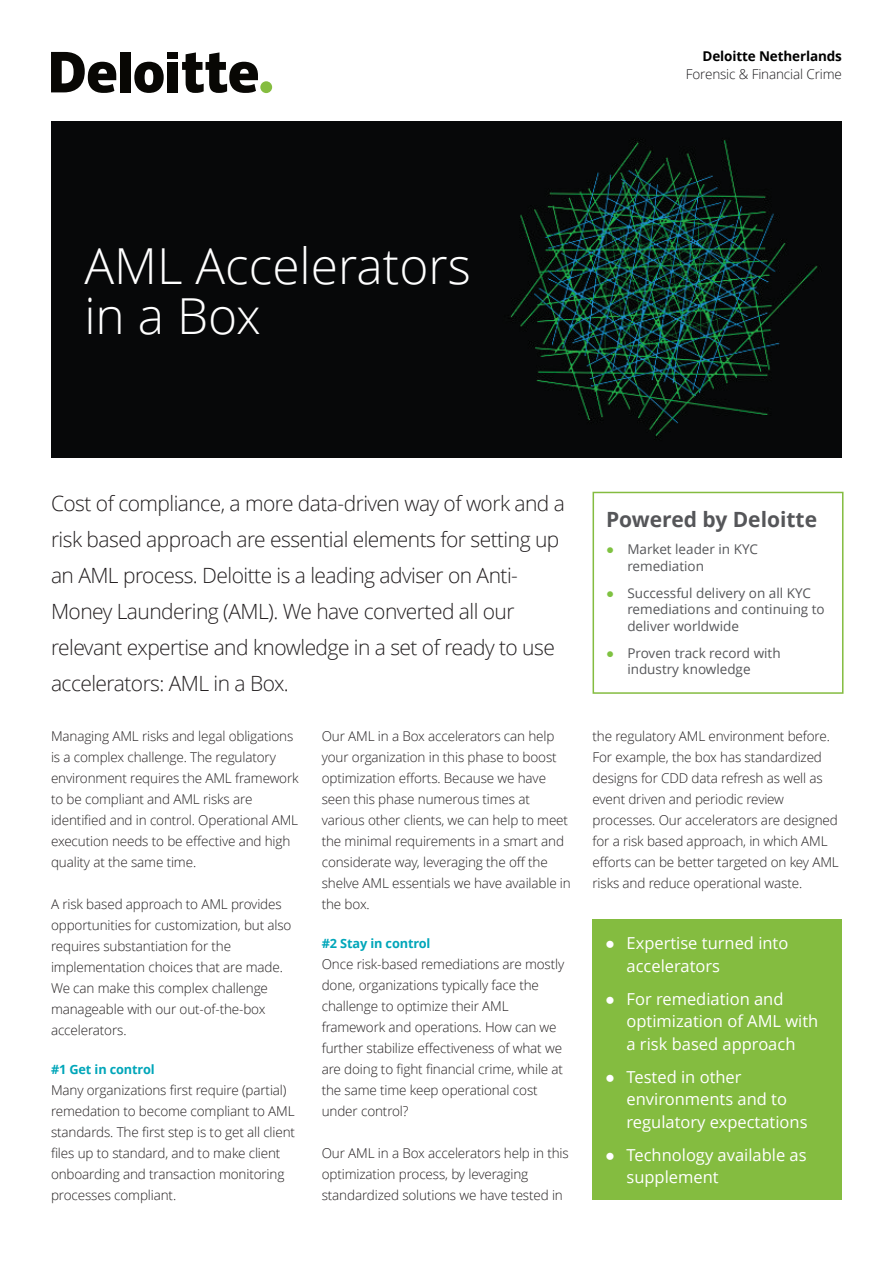
<style>
.page{position:relative;width:893px;height:1263px;background:#fff}
.page>*{position:absolute;margin:0;border:0;box-sizing:border-box;transform-origin:0 0}
.t1{font:300 49.65px/49.9px "Open Sans";color:#fff}
.t2{font:300 21px/36px "Open Sans";letter-spacing:-.025em;color:#231f20}
.t3{font:700 21px "Open Sans";color:#555659}
.t4{font:16.5px/22.5px "Open Sans";color:#fff}
.t5{font:300 13.5px/21px "Open Sans";letter-spacing:-.01em;color:#231f20}
.t6{font:13.5px/16.5px "Open Sans";color:#555659}
.t7{font:300 13.5px "Open Sans";letter-spacing:-.01em;color:#1a191c}
.t8{font:700 13.5px "Open Sans";letter-spacing:-.01em;color:#000}
.t9{font:700 12.75px "Open Sans";letter-spacing:-.01em;color:#00a6b9}
.s1{font-family:"Helvetica";color:#7fc241}
.s2{font-family:"Helvetica"}
</style>
<div class="page">
<div style="left:260px;top:81px;width:12px;height:12px;background:#85bd40;border-radius:50%"></div>
<div style="left:120px;top:52px;width:10px;height:40px;background:#080704"></div>
<svg style="left:134px;top:62px;width:30px;height:31px"></svg>
<div style="left:168px;top:62px;width:10px;height:30px;background:#080704"></div>
<div style="left:168px;top:52px;width:10px;height:7px;background:#080704"></div>
<svg style="left:182px;top:52px;width:76px;height:41px"></svg>
<svg style="left:51px;top:52px;width:65px;height:41px"></svg>
<img style="left:51px;top:122px;width:791px;height:335px">
<div style="left:592px;top:919px;width:250px;height:281px;background:#84bc40"></div>
<div style="left:593px;top:492px;width:250px;height:202px;border:2px solid #84bc40"></div>
<p class="t8" style="left:702px;top:51px;width:141px">Deloitte Netherlands</p>
<p class="t7" style="left:686px;top:69px;width:158px">Forensic &amp; Financial Crime</p>
<h1 class="t1" style="left:84px;top:246px;width:388px">AML Accelerators in a Box</h1>
<p class="t2" style="left:51px;top:487px;width:515px">Cost of compliance, a more data-driven way of work and a risk based approach are essential elements for setting up an AML process. Deloitte is a leading adviser on Anti-Money Laundering (AML). We have converted all our relevant expertise and knowledge in a set of ready to use accelerators: AML in a Box.</p>
<p class="t5" style="left:51px;top:727px;width:249px">Managing AML risks and legal obligations is a complex challenge. The regulatory environment requires the AML framework to be compliant and AML risks are identified and in control. Operational AML execution needs to be effective and high quality at the same time.</p>
<p class="t5" style="left:51px;top:895px;width:242px">A risk based approach to AML provides opportunities for customization, but also requires substantiation for the implementation choices that are made.<br>We can make this complex challenge manageable with our out-of-the-box accelerators.</p>
<p class="t9" style="left:51px;top:1064px;width:105px">#1 Get in control</p>
<p class="t5" style="left:51px;top:1081px;width:246px">Many organizations first require (partial) remedation to become compliant to AML standards. The first step is to get all client files up to standard, and to make client onboarding and transaction monitoring processes compliant.</p>
<p class="t5" style="left:322px;top:727px;width:251px">Our AML in a Box accelerators can help your organization in this phase to boost optimization efforts. Because we have seen this phase numerous times at various other clients, we can help to meet the minimal requirements in a smart and considerate way, leveraging the off the shelve AML essentials we have available in the box.</p>
<p class="t9" style="left:322px;top:938px;width:110px">#2 Stay in control</p>
<p class="t5" style="left:322px;top:955px;width:244px">Once risk-based remediations are mostly done, organizations typically face the challenge to optimize their AML framework and operations. How can we further stabilize effectiveness of what we are doing to fight financial crime, while at the same time keep operational cost under control?</p>
<p class="t5" style="left:322px;top:1144px;width:248px">Our AML in a Box accelerators help in this optimization process, by leveraging standardized solutions we have tested in</p>
<h2 class="t3" style="left:606px;top:511px;width:213px">Powered by Deloitte</h2>
<p class="t6" style="left:627px;top:542px;width:132px;text-indent:-21px"><span class="s1">●</span> Market leader in KYC remediation</p>
<p class="t6" style="left:627px;top:586px;width:199px;text-indent:-21px"><span class="s1">●</span> Successful delivery on all KYC remediations and continuing to deliver worldwide</p>
<p class="t6" style="left:627px;top:646px;width:155px;text-indent:-21px"><span class="s1">●</span> Proven track record with industry knowledge</p>
<p class="t5" style="left:592px;top:727px;width:248px">the regulatory AML environment before.<br>For example, the box has standardized designs for CDD data refresh as well as event driven and periodic review processes. Our accelerators are designed for a risk based approach, in which AML efforts can be better targeted on key AML risks and reduce operational waste.</p>
<p class="t4" style="left:626px;top:933px;width:163px;text-indent:-21px"><span class="s2">●</span> Expertise turned into accelerators</p>
<p class="t4" style="left:626px;top:989px;width:193px;text-indent:-21px"><span class="s2">●</span> For remediation and optimization of AML with a risk based approach</p>
<p class="t4" style="left:626px;top:1067px;width:183px;text-indent:-21px"><span class="s2">●</span> Tested in other environments and to regulatory expectations</p>
<p class="t4" style="left:626px;top:1145px;width:182px;text-indent:-21px"><span class="s2">●</span> Technology available as supplement</p>
</div>
